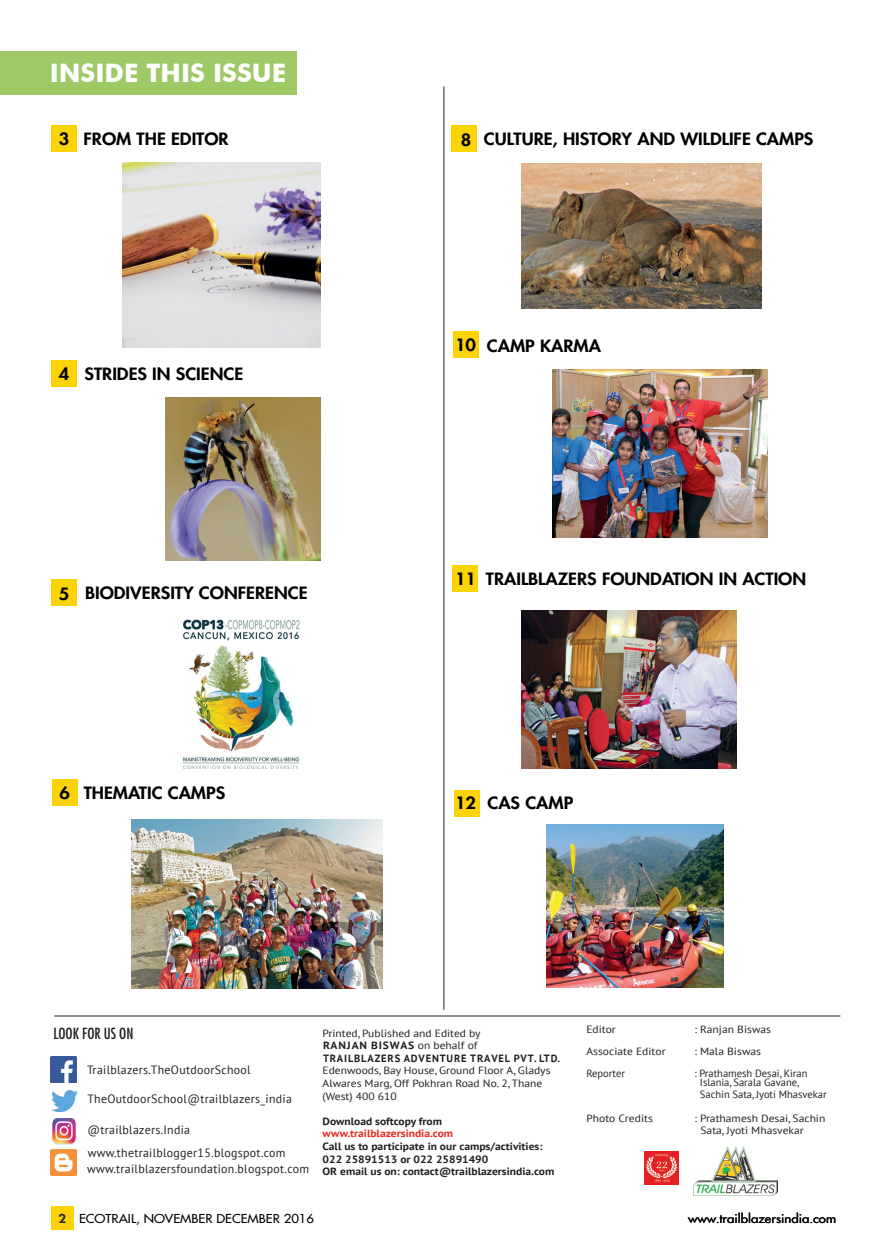
<style>
.page{position:relative;width:887px;height:1257px;background:#fff}
.page>*{position:absolute;margin:0;border:0;box-sizing:border-box;transform-origin:0 0}
.t1{font:700 25.5px "Futura BT";color:#fff}
.t2{font:800 16.5px "Futura Std";color:#000;scale:1.1 1}
.t3{font:condensed 15px "Futura Std";color:#231f20}
.Sidebar_body{font:12px "PT Sans";letter-spacing:.025em;color:#231f20}
.t4{font:500 12px "Futura Std";color:#000;scale:1.1 1}
.t5{font:800 12px "Futura Std";color:#231f20;scale:1.1 1}
.t6{font:10.5px/12.6px "PT Sans";color:#231f20;scale:1.1 1}
.t7{font:700 10.5px "PT Sans";color:#231f20;scale:1.1 1}
.t8{font:10.5px/9px "PT Sans";color:#231f20;text-align:center}
.t9{font:700 10.5px "PT Sans";color:#ee2823;scale:1.1 1}
.t10{font:700 10.5px "PT Sans";letter-spacing:.08em;color:#231f20;scale:1.1 1}
.s1{font-weight:400}
.s2{font-weight:700}
</style>
<div class="page">
<div style="left:51px;top:1206px;width:22px;height:23px;background:#fcd406"></div>
<div style="left:0;top:51px;width:296px;height:43px;background:#9ec966"></div>
<div style="left:51px;top:125px;width:26px;height:26px;background:#fcd406"></div>
<div style="left:51px;top:360px;width:26px;height:27px;background:#fcd406"></div>
<div style="left:51px;top:579px;width:26px;height:26px;background:#fcd406"></div>
<img style="left:165px;top:397px;width:156px;height:164px">
<img style="left:183px;top:620px;width:117px;height:148px">
<div style="left:452px;top:565px;width:26px;height:26px;background:#fcd406"></div>
<img style="left:522px;top:611px;width:215px;height:158px">
<div style="left:454px;top:790px;width:26px;height:26px;background:#fcd406"></div>
<img style="left:547px;top:824px;width:176px;height:164px">
<img style="left:693px;top:1146px;width:85px;height:50px">
<img style="left:644px;top:1151px;width:35px;height:33px">
<hr style="left:443px;top:86px;width:1px;height:924px;background:#231f20">
<hr style="left:54px;top:1015px;width:786px;height:1px;background:#231f20">
<img style="left:51px;top:1090px;width:26px;height:21px">
<img style="left:52px;top:1118px;width:24px;height:26px">
<img style="left:51px;top:1149px;width:26px;height:26px">
<img style="left:51px;top:1057px;width:26px;height:26px">
<img style="left:522px;top:164px;width:239px;height:145px">
<div style="left:451px;top:126px;width:26px;height:26px;background:#fcd406"></div>
<div style="left:52px;top:780px;width:26px;height:26px;background:#fcd406"></div>
<img style="left:123px;top:162px;width:198px;height:186px">
<img style="left:131px;top:820px;width:251px;height:169px">
<div style="left:453px;top:332px;width:26px;height:26px;background:#fcd406"></div>
<img style="left:552px;top:369px;width:216px;height:169px">
<p class="t1" style="left:50px;top:57px;width:238px">INSIDE THIS ISSUE</p>
<p class="t2" style="left:59px;top:128px;width:11px">3</p>
<p class="t2" style="left:84px;top:128px;width:133px">FROM THE EDITOR</p>
<p class="t2" style="left:59px;top:363px;width:11px">4</p>
<p class="t2" style="left:85px;top:363px;width:146px">STRIDES IN SCIENCE</p>
<p class="t2" style="left:59px;top:583px;width:11px">5</p>
<p class="t2" style="left:85px;top:583px;width:204px">BIODIVERSITY CONFERENCE</p>
<p class="t2" style="left:59px;top:783px;width:11px">6</p>
<p class="t2" style="left:84px;top:783px;width:130px">THEMATIC CAMPS</p>
<p class="t2" style="left:461px;top:129px;width:11px">8</p>
<p class="t2" style="left:484px;top:128px;width:301px">CULTURE, HISTORY AND WILDLIFE CAMPS</p>
<p class="t2" style="left:455px;top:334px;width:21px">10</p>
<p class="t2" style="left:487px;top:335px;width:105px">CAMP KARMA</p>
<p class="t2" style="left:455px;top:568px;width:21px">11</p>
<p class="t2" style="left:486px;top:568px;width:293px">TRAILBLAZERS FOUNDATION IN ACTION</p>
<p class="t2" style="left:455px;top:792px;width:21px">12</p>
<p class="t2" style="left:487px;top:792px;width:79px">CAS CAMP</p>
<p class="t3" style="left:53px;top:1024px;width:82px">LOOK FOR US ON</p>
<p class="Sidebar_body" style="left:87px;top:1062px;width:165px">Trailblazers.TheOutdoorSchool</p>
<p class="Sidebar_body" style="left:87px;top:1091px;width:206px">TheOutdoorSchool@trailblazers_india</p>
<p class="Sidebar_body" style="left:88px;top:1122px;width:104px">@trailblazers.India</p>
<p class="Sidebar_body" style="left:88px;top:1145px;width:199px">www.thetrailblogger15.blogspot.com</p>
<p class="Sidebar_body" style="left:87px;top:1161px;width:223px">www.trailblazersfoundation.blogspot.com</p>
<p class="t6" style="left:323px;top:1026px;width:145px">Printed, Published and Edited by</p>
<p class="t10" style="left:323px;top:1038px;width:142px">RANJAN BISWAS <span class="s1">on behalf of</span></p>
<p class="t6" style="left:323px;top:1051px;width:217px"><span class="s2">TRAILBLAZERS ADVENTURE TRAVEL PVT. LTD.<br></span>Edenwoods, Bay House, Ground Floor A, Gladys Alwares Marg, Off Pokhran Road No. 2, Thane (West) 400 610</p>
<p class="t7" style="left:323px;top:1114px;width:110px">Download softcopy from</p>
<p class="t9" style="left:323px;top:1127px;width:120px">www.trailblazersindia.com</p>
<p class="t7" style="left:323px;top:1139px;width:201px">Call us to participate in our camps/activities:</p>
<p class="t7" style="left:323px;top:1152px;width:152px">022 25891513 or 022 25891490</p>
<p class="t7" style="left:323px;top:1164px;width:212px">OR email us on: contact@trailblazersindia.com</p>
<p class="t6" style="left:586px;top:1022px;width:28px">Editor</p>
<p class="t6" style="left:694px;top:1022px;width:71px">: Ranjan Biswas</p>
<p class="t6" style="left:586px;top:1044px;width:74px">Associate Editor</p>
<p class="t6" style="left:694px;top:1044px;width:62px">: Mala Biswas</p>
<p class="t8" style="left:586px;top:1069px;width:40px">Reporter</p>
<p class="t8" style="left:694px;top:1069px;width:115px">: Prathamesh Desai, Kiran<br>Islania, Sarala Gavane,</p>
<p class="t8" style="left:700px;top:1090px;width:128px">Sachin Sata, Jyoti Mhasvekar</p>
<p class="t6" style="left:586px;top:1112px;width:62px">Photo Credits</p>
<p class="t6" style="left:700px;top:1112px;width:115px;line-height:12px;text-indent:-6px">: Prathamesh Desai, Sachin<br>Sata, Jyoti Mhasvekar</p>
<p class="t5" style="left:58px;top:1210px;width:8px">2</p>
<p class="t4" style="left:79px;top:1210px;width:215px">ECOTRAIL, NOVEMBER DECEMBER 2016</p>
<p class="t4" style="left:688px;top:1210px;width:136px">www.trailblazersindia.com</p>
</div>
